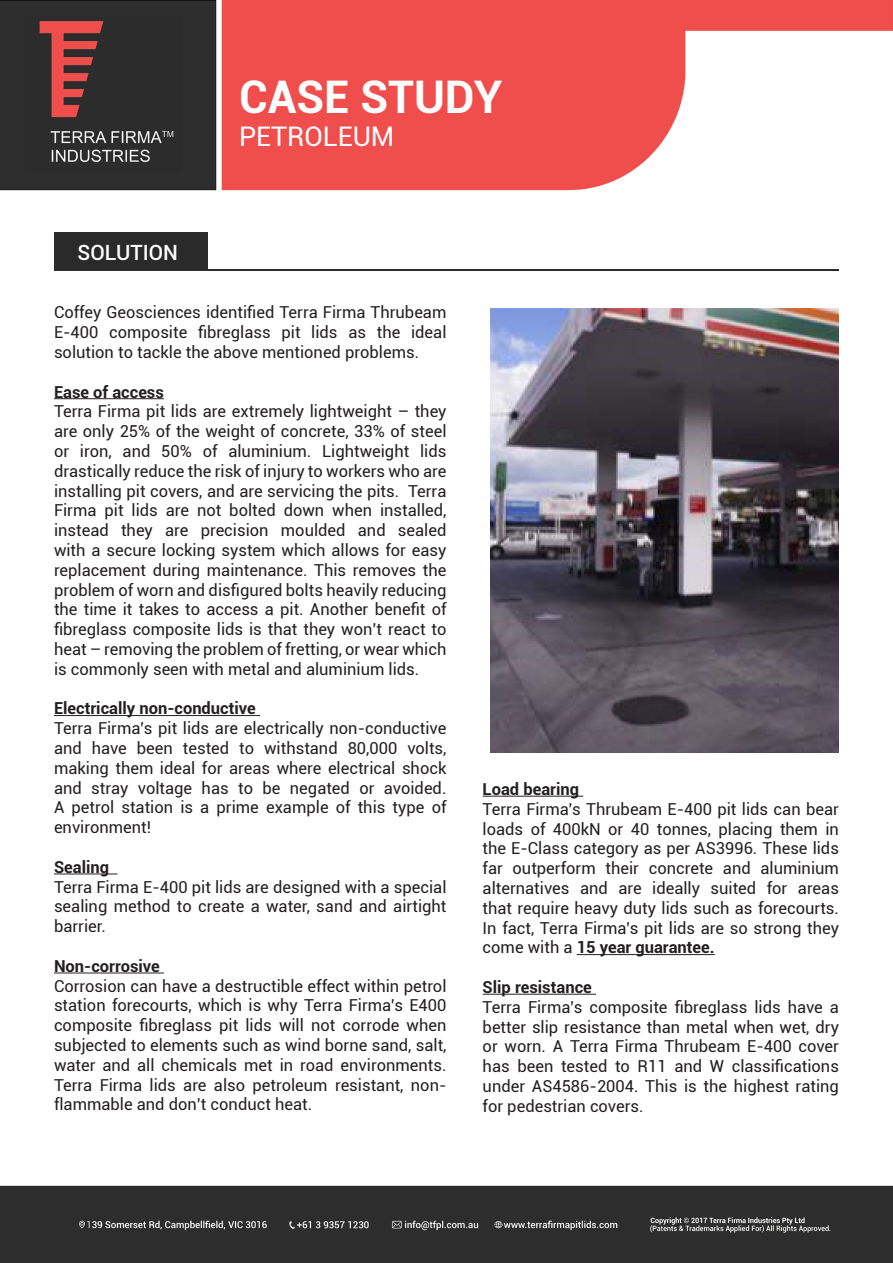
<style>
.page{position:relative;width:893px;height:1263px;background:#fff}
.page>*{position:absolute;margin:0;border:0;box-sizing:border-box;transform-origin:0 0}
.t1{font:700 45px "Roboto";color:#fff}
.t2{font:27px "Roboto";color:#fff}
.t3{font:500 21px "Roboto";color:#fff}
.t4{font:16.5px/19.8px "Roboto";color:#231f20;text-align:justify}
.t5{font:700 16.5px "Roboto";color:#231f20}
.s1{font-weight:700}
</style>
<div class="page">
<img style="left:0;top:0;width:893px;height:1263px">
<div style="left:54px;top:232px;width:153px;height:37px;background:#292a29"></div>
<hr style="left:54px;top:269px;width:785px;height:1px;background:#2b2c2b">
<hr style="left:54px;top:398px;width:110px;height:1px;background:#231f20">
<hr style="left:54px;top:715px;width:206px;height:1px;background:#231f20">
<hr style="left:54px;top:873px;width:63px;height:1px;background:#231f20">
<hr style="left:54px;top:972px;width:110px;height:1px;background:#231f20">
<img style="left:491px;top:304px;width:348px;height:448px">
<hr style="left:483px;top:796px;width:100px;height:1px;background:#231f20">
<hr style="left:577px;top:954px;width:138px;height:1px;background:#231f20">
<hr style="left:483px;top:994px;width:113px;height:1px;background:#231f20">
<p class="t3" style="left:77px;top:238px;width:102px">SOLUTION</p>
<p class="t1" style="left:239px;top:65px;width:265px">CASE STUDY</p>
<p class="t2" style="left:239px;top:117px;width:157px">PETROLEUM</p>
<p class="t4" style="left:54px;top:302px;width:394px">Coffey Geosciences identified Terra Firma Thrubeam E-400 composite fibreglass pit lids as the ideal solution to tackle the above mentioned problems.</p>
<p class="t5" style="left:54px;top:380px;width:112px">Ease of access</p>
<p class="t4" style="left:54px;top:401px;width:394px">Terra Firma pit lids are extremely lightweight – they are only 25% of the weight of concrete, 33% of steel or iron, and 50% of aluminium. Lightweight lids drastically reduce the risk of injury to workers who are installing pit covers, and are servicing the pits. Terra Firma pit lids are not bolted down when installed, instead they are precision moulded and sealed with a secure locking system which allows for easy replacement during maintenance. This removes the problem of worn and disfigured bolts heavily reducing the time it takes to access a pit. Another benefit of fibreglass composite lids is that they won’t react to heat – removing the problem of fretting, or wear which is commonly seen with metal and aluminium lids.</p>
<p class="t5" style="left:54px;top:697px;width:203px">Electrically non-conductive</p>
<p class="t4" style="left:54px;top:718px;width:394px">Terra Firma’s pit lids are electrically non-conductive and have been tested to withstand 80,000 volts, making them ideal for areas where electrical shock and stray voltage has to be negated or avoided.<br>A petrol station is a prime example of this type of environment!</p>
<p class="t5" style="left:54px;top:855px;width:57px">Sealing</p>
<p class="t4" style="left:54px;top:876px;width:394px">Terra Firma E-400 pit lids are designed with a special sealing method to create a water, sand and airtight barrier.</p>
<p class="t5" style="left:54px;top:954px;width:107px">Non-corrosive</p>
<p class="t4" style="left:54px;top:975px;width:394px">Corrosion can have a destructible effect within petrol station forecourts, which is why Terra Firma’s E400 composite fibreglass pit lids will not corrode when subjected to elements such as wind borne sand, salt, water and all chemicals met in road environments.<br>Terra Firma lids are also petroleum resistant, non&shy;flammable and don’t conduct heat.</p>
<p class="t5" style="left:483px;top:777px;width:98px">Load bearing</p>
<p class="t4" style="left:483px;top:798px;width:358px">Terra Firma’s Thrubeam E-400 pit lids can bear loads of 400kN or 40 tonnes, placing them in the E-Class category as per AS3996. These lids far outperform their concrete and aluminium alternatives and are ideally suited for areas that require heavy duty lids such as forecourts.<br>In fact, Terra Firma’s pit lids are so strong they come with a <span class="s1">15 year guarantee.</span></p>
<p class="t5" style="left:483px;top:975px;width:111px">Slip resistance</p>
<p class="t4" style="left:483px;top:996px;width:358px">Terra Firma’s composite fibreglass lids have a better slip resistance than metal when wet, dry or worn. A Terra Firma Thrubeam E-400 cover has been tested to R11 and W classifications under AS4586-2004. This is the highest rating for pedestrian covers.</p>
</div>
